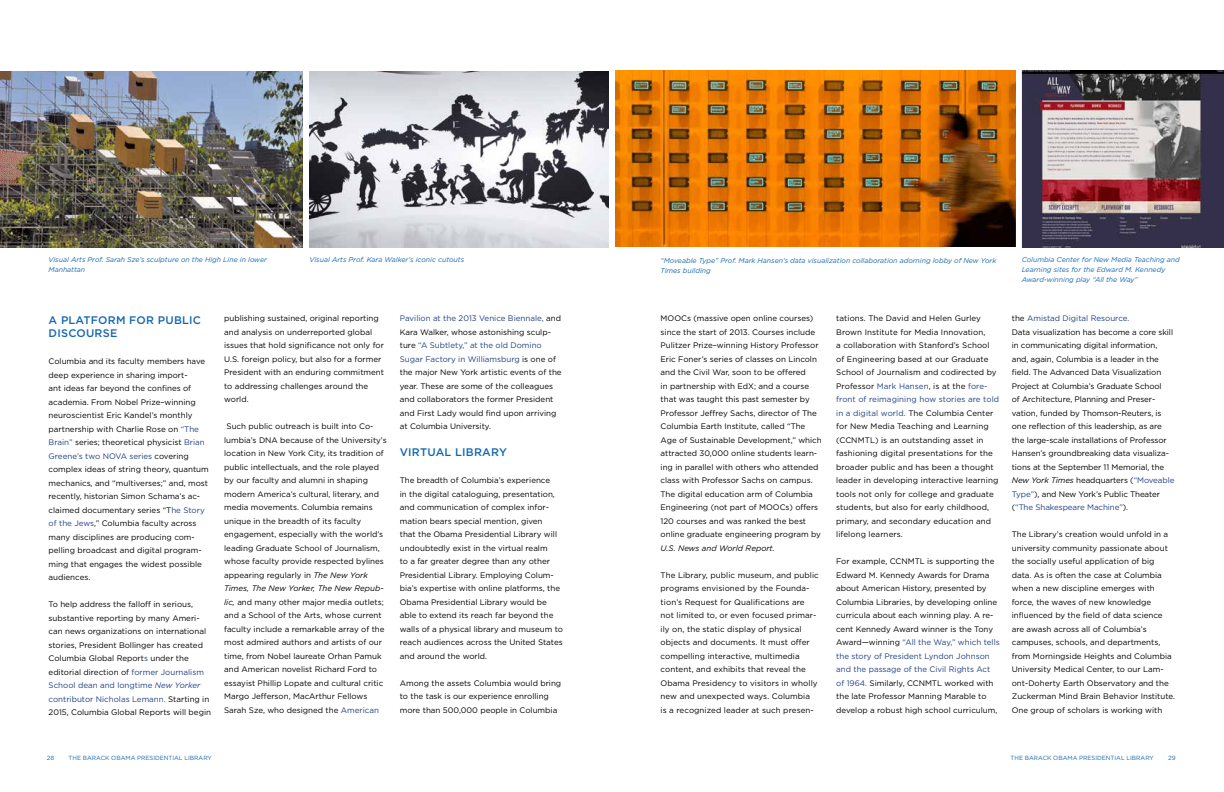
<style>
.page{position:relative;width:1224px;height:792px;background:#fff}
.page>*{position:absolute;margin:0;border:0;box-sizing:border-box;transform-origin:0 0}
.t1{font:500 11px/13.5px "Gotham";letter-spacing:.02em;color:#1468b1}
.t2{font:8px/13.5px "Gotham";color:#000}
.t3{font:italic 8px "Gotham";color:#000}
.t4{font:italic 7px/10px "Gotham";color:#1468b1}
.t5{font:6px "Gotham";color:#1468b1}
.s1{color:#214184}
.s2{font-style:italic;color:#214184}
.s3{font-style:italic}
</style>
<div class="page">
<img style="left:0;top:71px;width:1224px;height:177px">
<div style="left:303px;top:60px;width:6px;height:191px;background:#fff"></div>
<div style="left:609px;top:63px;width:6px;height:191px;background:#fff"></div>
<div style="left:1016px;top:61px;width:6px;height:191px;background:#fff"></div>
<p class="t4" style="left:49px;top:255px;width:220px">Visual Arts Prof. Sarah Sze’s sculpture on the High Line in lower<br>Manhattan</p>
<p class="t4" style="left:310px;top:255px;width:156px">Visual Arts Prof. Kara Walker’s iconic cutouts</p>
<p class="t4" style="left:1022px;top:254px;width:160px">Columbia Center for New Media Teaching and<br>Learning sites for the Edward M. Kennedy<br>Award-winning play “All the Way”</p>
<p class="t4" style="left:661px;top:255px;width:337px">“Moveable Type” Prof. Mark Hansen’s data visualization collaboration adorning lobby of New York<br>Times building</p>
<h1 class="t1" style="left:49px;top:313px;width:154px">A PLATFORM FOR PUBLIC<br>DISCOURSE</h1>
<p class="t2" style="left:49px;top:355px;width:162px">Columbia and its faculty members have deep experience in sharing import-<br>ant ideas far beyond the confines of academia. From Nobel Prize–winning neuroscientist Eric Kandel’s monthly partnership with Charlie Rose on <span class="s1">“The Brain”</span> series; theoretical physicist <span class="s1">Brian Greene’s two N OVA series</span> covering complex ideas of string theory, quantum mechanics, and “multiverses;” and, most recently, historian Simon Schama’s ac&shy;claimed documentary series “T<span class="s1">he Story of the Jews</span>,” Columbia faculty across many disciplines are producing com&shy;pelling broadcast and digital program&shy;ming that engages the widest possible audiences.</p>
<p class="t2" style="left:49px;top:597px;width:164px">To help address the falloff in serious, substantive reporting by many Ameri&shy;can news organizations on international stories, President Bollinger has created Columbia Global Report<span class="s1">s</span> under the editorial direction of <span class="s1">former Journalism School dean and longtime</span> <span class="s2">New Yorker </span><span class="s1">contributor N icholas Lemann.</span> Starting in 2015, Columbia Global Reports will begin</p>
<p class="t2" style="left:224px;top:312px;width:161px">publishing sustained, original reporting and analysis on underreported global issues that hold significance not only for U.S. foreign policy, but also for a former President with an enduring commitment to addressing challenges around the world.</p>
<p class="t2" style="left:224px;top:420px;width:151px">Such public outreach is built into Co&shy;lumbia’s DNA</p>
<p class="t2" style="left:224px;top:433px;width:164px;text-indent:56px">because of the University’s location in New York City, its tradition of public intellectuals, and the role played by our faculty and alumni in shaping modern America’s cultural, literary, and media movements. Columbia remains unique in the breadth of its faculty engagement, especially with the world’s leading Graduate School of Journalism, whose faculty provide respected bylines appearing regularly in <span class="s3">The New York Times, The New Yorker, The New Repub&shy;lic,</span> and many other major media outlets; and a School of the Arts, whose current faculty include a remarkable array of the most admired authors and artists of our time, from Nobel laureate Orhan Pamuk and American novelist Richard Ford to essayist Phillip Lopate and cultural critic Margo Jefferson, MacArthur Fellows Sarah Sze, who designed the <span class="s1">American</span></p>
<p class="t2" style="left:400px;top:311px;width:163px"><span class="s1">Pavilion at the 2013 Venice Biennale,</span> and Kara Walker, whose astonishing sculp&shy;ture <span class="s1">“A Subtlety,” at the old Domino Sugar Factory in Williamsburg</span> is one of the major New York artistic events of the year. These are some of the colleagues and collaborators the former President and First Lady would find upon arriving at Columbia University.</p>
<h1 class="t1" style="left:400px;top:446px;width:109px">VIRTUAL LIBRARY</h1>
<p class="t2" style="left:400px;top:474px;width:165px">The breadth of Columbia’s experience<br>in the digital cataloguing, presentation, and communication of complex infor&shy;mation bears special mention, given<br>that the Obama Presidential Library will undoubtedly exist in the virtual realm<br>to a far greater degree than any other Presidential Library. Employing Colum&shy;bia’s expertise with online platforms, the Obama Presidential Library would be able to extend its reach far beyond the walls of a physical library and museum to reach audiences across the United States and around the world.</p>
<p class="t2" style="left:400px;top:676px;width:163px">Among the assets Columbia would bring to the task is our experience enrolling more than 500,000 people in Columbia</p>
<p class="t2" style="left:661px;top:312px;width:163px">M OOCs (massive open online courses) since the start of 2013. Courses include Pulitzer Prize–winning H istory Professor Eric Foner’s series of classes on Lincoln and the Civil War, soon to be offered<br>in partnership with EdX; and a course that was taught this past semester by Professor Jeffrey Sachs, director of The Columbia Earth I nstitute, called “The Age of Sustainable Development,” which attracted 30,000 online students learn&shy;ing in parallel with others who attended class with Professor Sachs on campus.<br>The digital education arm of Columbia Engineering (not part of M OOCs) offers 120 courses and was ranked the best online graduate engineering program by</p>
<p class="t3" style="left:661px;top:543px;width:116px">U.S. News and World Report.</p>
<p class="t2" style="left:661px;top:568px;width:160px">The Library, public museum, and public programs envisioned by the Founda&shy;tion’s Request for Qualifications are not limited to, or even focused primar&shy;ily on, the static display of physical objects and documents. It must offer compelling interactive, multimedia content, and exhibits that reveal the Obama Presidency to visitors in wholly new and unexpected ways. Columbia<br>is a recognized leader at such presen-</p>
<p class="t2" style="left:836px;top:311px;width:165px">tations. The David and Helen Gurley Brown I nstitute for Media I nnovation,<br>a collaboration with Stanford’s School of Engineering based at our Graduate School of Journalism and codirected by Professor <span class="s1">Mark Hansen</span>, is at the <span class="s1">fore&shy;front of reimagining how stories are told in a digital world.</span> The Columbia Center for New Media Teaching and Learning (CCNM</p>
<p class="t2" style="left:836px;top:433px;width:164px;text-indent:29px">TL) is an outstanding asset in fashioning digital presentations for the broader public and has been a thought leader in developing interactive learning tools not only for college and graduate students, but also for early childhood, primary, and secondary education and lifelong learners.</p>
<p class="t2" style="left:836px;top:554px;width:61px">For example, CCNM</p>
<p class="t2" style="left:836px;top:554px;width:165px;text-indent:78px">TL is supporting the Edward M . Kennedy Awards for Drama about American H istory, presented by Columbia Libraries, by developing online curricula about each winning play. A re&shy;cent Kennedy Award winner is the Tony Award—winning <span class="s1">“All the Way,” which tells the story of President Lyndon Johnson and the passage of the Civil Rights Act of 1964.</span> Similarly, CCNM</p>
<p class="t2" style="left:836px;top:676px;width:163px;text-indent:96px">TL worked with the late Professor Manning Marable to develop a robust high school curriculum,</p>
<p class="t2" style="left:1012px;top:311px;width:164px">the <span class="s1">Amistad Digital Resource.<br></span>Data visualization has become a core skill in communicating digital information, and, again, Columbia is a leader in the field. The Advanced Data Visualization Project at Columbia’s Graduate School<br>of Architecture, Planning and Preser&shy;vation, funded by Thomson-Reuters, is one reflection of this leadership, as are the large-scale installations of Professor Hansen’s groundbreaking data visualiza&shy;tions at the September 11 Memorial, the <span class="s3">New York Times</span> headquarters (<span class="s1">“M oveable Type”</span>), and N ew York’s Public Theater (<span class="s1">“The Shakespeare Machine”</span>).</p>
<p class="t2" style="left:1012px;top:527px;width:165px">The Library’s creation would unfold in a university community passionate about the socially useful application of big data. As is often the case at Columbia when a new discipline emerges with force, the waves of new knowledge influenced by the field of data science are awash across all of Columbia’s campuses, schools, and departments, from Morningside Heights and Columbia University Medical Center, to our Lam&shy;ont-Doherty Earth Observatory and the Zuckerman M ind Brain Behavior I nstitute.<br>One group of scholars is working with</p>
<p class="t5" style="left:47px;top:754px;width:9px">28</p>
<p class="t5" style="left:69px;top:754px;width:145px">The Barack Obama Presidential Library</p>
<p class="t5" style="left:1011px;top:754px;width:145px">The Barack Obama Presidential Library</p>
<p class="t5" style="left:1168px;top:754px;width:9px">29</p>
</div>
